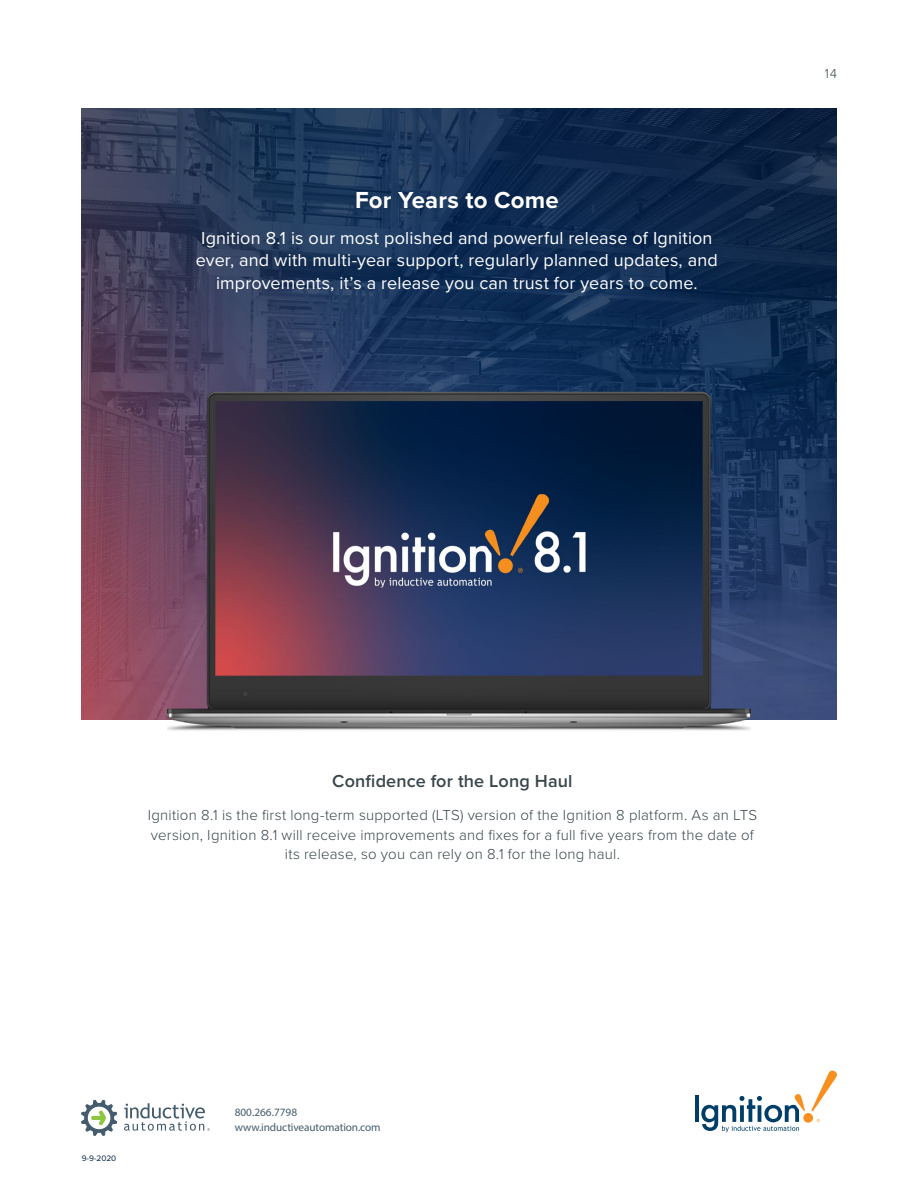
<style>
.page{position:relative;width:918px;height:1188px;background:#fff}
.page>*{position:absolute;margin:0;border:0;box-sizing:border-box;transform-origin:0 0}
.t1{font:700 24px "Proxima Nova";letter-spacing:.005em;color:#fff}
.t2{font:18px/22.5px "Proxima Nova";letter-spacing:.01em;color:#fff;text-align:center}
.t3{font:600 18px "Proxima Nova";letter-spacing:.01em;color:#39464b}
.t4{font:300 15px/19.5px "Proxima Nova";letter-spacing:.015em;color:#39464b;text-align:center}
.t5{font:300 13.5px "Proxima Nova";color:#39464b}
.t6{font:11.25px/14.9px "Myriad Pro";letter-spacing:-.01em;color:#445c6d}
.t7{font:8.25px "Proxima Nova";color:#002143}
</style>
<div class="page">
<hr style="left:695px;top:1096px;width:3px;height:26px;background:#003e69">
<svg style="left:811px;top:1071px;width:26px;height:40px"></svg>
<svg style="left:701px;top:1094px;width:104px;height:38px"></svg>
<div style="left:803px;top:1113px;width:10px;height:10px;background:#f7901e;border-radius:50%"></div>
<svg style="left:124px;top:1103px;width:86px;height:28px"></svg>
<svg style="left:81px;top:1100px;width:36px;height:36px"></svg>
<img style="left:81px;top:108px;width:756px;height:611px">
<img style="left:167px;top:392px;width:584px;height:339px">
<h1 class="t1" style="left:355px;top:182px;width:205px">For Years to Come</h1>
<p class="t2" style="left:196px;top:226px;width:524px">Ignition 8.1 is our most polished and powerful release of Ignition ever, and with multi-year support, regularly planned updates, and improvements, it’s a release you can trust for years to come.</p>
<p class="t5" style="left:825px;top:64px;width:14px">14</p>
<p class="t3" style="left:332px;top:768px;width:242px">Confidence for the Long Haul</p>
<p class="t4" style="left:148px;top:805px;width:611px">Ignition 8.1 is the first long-term supported (LTS) version of the Ignition 8 platform. As an LTS version, Ignition 8.1 will receive improvements and fixes for a full five years from the date of its release, so you can rely on 8.1 for the long haul.</p>
<p class="t7" style="left:82px;top:1152px;width:36px">9-9-2020</p>
<p class="t6" style="left:235px;top:1105px;width:147px">800.266.7798 www.inductiveautomation.com</p>
</div>
